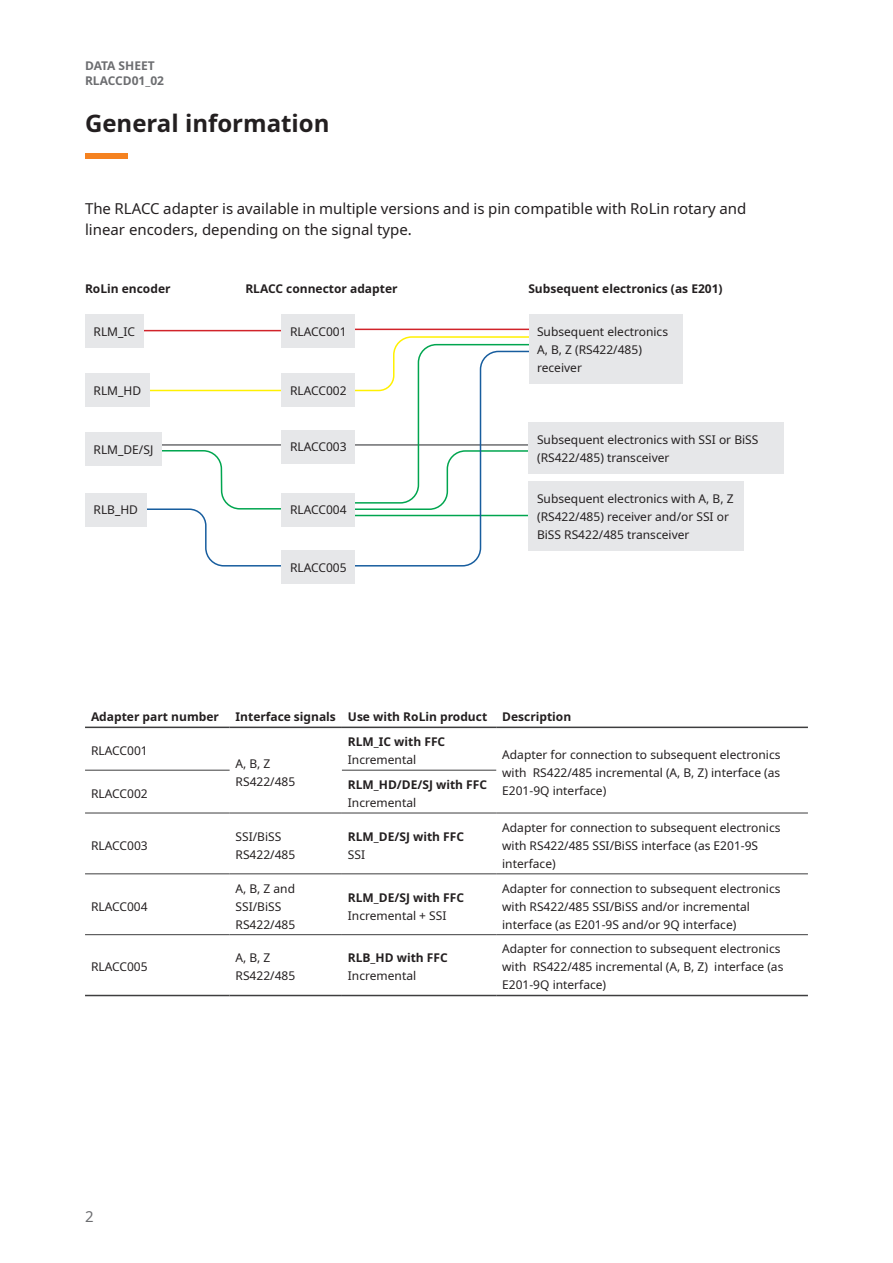
<style>
.page{position:relative;width:893px;height:1263px;background:#fff}
.page>*{position:absolute;margin:0;border:0;box-sizing:border-box;transform-origin:0 0}
.t1{font:700 24px "Noto Sans";color:#231f20}
.t2{font:15px/21px "Noto Sans";color:#231f20}
.t3{font:15px "Noto Sans";color:#6c6d70}
.t4{font:12px/18px "Noto Sans";color:#231f20}
.t5{font:700 12px "Noto Sans";color:#231f20}
.t6{font:700 12px/15px "Noto Sans";color:#6c6d70}
</style>
<div class="page">
<hr style="left:133px;top:330px;width:156px;height:1px;background:#d1232a">
<hr style="left:135px;top:390px;width:156px;height:1px;background:#fff101">
<hr style="left:160px;top:444px;width:402px;height:2px;background:#6c6d70">
<hr style="left:351px;top:329px;width:213px;height:1px;background:#d1232a">
<svg style="left:125px;top:450px;width:174px;height:117px"></svg>
<svg style="left:322px;top:336px;width:226px;height:231px"></svg>
<div style="left:85px;top:315px;width:59px;height:33px;background:#e6e7e9"></div>
<div style="left:85px;top:374px;width:65px;height:33px;background:#e6e7e9"></div>
<div style="left:85px;top:433px;width:77px;height:33px;background:#e6e7e9"></div>
<div style="left:85px;top:493px;width:62px;height:33px;background:#e6e7e9"></div>
<div style="left:281px;top:315px;width:74px;height:33px;background:#e6e7e9"></div>
<div style="left:281px;top:374px;width:74px;height:33px;background:#e6e7e9"></div>
<div style="left:281px;top:430px;width:74px;height:33px;background:#e6e7e9"></div>
<div style="left:281px;top:493px;width:74px;height:33px;background:#e6e7e9"></div>
<div style="left:281px;top:550px;width:74px;height:34px;background:#e6e7e9"></div>
<div style="left:529px;top:315px;width:153px;height:69px;background:#e6e7e9"></div>
<div style="left:529px;top:423px;width:255px;height:51px;background:#e6e7e9"></div>
<hr style="left:85px;top:995px;width:145px;height:1px;background:#3e3e3f">
<hr style="left:230px;top:995px;width:112px;height:1px;background:#3e3e3f">
<hr style="left:342px;top:995px;width:154px;height:1px;background:#3e3e3f">
<hr style="left:496px;top:995px;width:312px;height:1px;background:#3e3e3f">
<hr style="left:85px;top:770px;width:145px;height:1px;background:#3e3e3f">
<hr style="left:342px;top:770px;width:154px;height:1px;background:#3e3e3f">
<hr style="left:85px;top:813px;width:145px;height:1px;background:#3e3e3f">
<hr style="left:230px;top:813px;width:112px;height:1px;background:#3e3e3f">
<hr style="left:342px;top:813px;width:154px;height:1px;background:#3e3e3f">
<hr style="left:496px;top:813px;width:312px;height:1px;background:#3e3e3f">
<hr style="left:85px;top:873px;width:145px;height:1px;background:#3e3e3f">
<hr style="left:230px;top:873px;width:112px;height:1px;background:#3e3e3f">
<hr style="left:342px;top:873px;width:154px;height:1px;background:#3e3e3f">
<hr style="left:496px;top:873px;width:312px;height:1px;background:#3e3e3f">
<hr style="left:85px;top:934px;width:145px;height:1px;background:#3e3e3f">
<hr style="left:230px;top:934px;width:112px;height:1px;background:#3e3e3f">
<hr style="left:342px;top:934px;width:154px;height:1px;background:#3e3e3f">
<hr style="left:496px;top:934px;width:312px;height:1px;background:#3e3e3f">
<hr style="left:85px;top:727px;width:145px;height:1px;background:#3e3e3f">
<hr style="left:230px;top:727px;width:112px;height:1px;background:#3e3e3f">
<hr style="left:342px;top:727px;width:154px;height:1px;background:#3e3e3f">
<hr style="left:496px;top:727px;width:312px;height:1px;background:#3e3e3f">
<div style="left:529px;top:481px;width:215px;height:70px;background:#e6e7e9"></div>
<div style="left:85px;top:154px;width:43px;height:5px;background:#f58220"></div>
<p class="t6" style="left:85px;top:58px;width:81px">DATA SHEET<br>RLACCD01_02</p>
<h1 class="t1" style="left:85px;top:106px;width:246px">General information</h1>
<p class="t2" style="left:85px;top:198px;width:663px">The RLACC adapter is available in multiple versions and is pin compatible with RoLin rotary and linear encoders, depending on the signal type.</p>
<p class="t5" style="left:85px;top:281px;width:87px">RoLin encoder</p>
<p class="t5" style="left:245px;top:281px;width:154px">RLACC connector adapter</p>
<p class="t5" style="left:528px;top:281px;width:196px">Subsequent electronics (as E201)</p>
<p class="t4" style="left:94px;top:323px;width:43px">RLM_IC</p>
<p class="t4" style="left:537px;top:323px;width:133px">Subsequent electronics<br>A, B, Z (RS422/485) receiver</p>
<p class="t4" style="left:290px;top:323px;width:58px">RLACC001</p>
<p class="t4" style="left:94px;top:382px;width:49px">RLM_HD</p>
<p class="t4" style="left:290px;top:382px;width:58px">RLACC002</p>
<p class="t4" style="left:94px;top:441px;width:61px">RLM_DE/SJ</p>
<p class="t4" style="left:290px;top:438px;width:58px">RLACC003</p>
<p class="t4" style="left:537px;top:431px;width:223px">Subsequent electronics with SSI or BiSS (RS422/485) transceiver</p>
<p class="t4" style="left:94px;top:501px;width:46px">RLB_HD</p>
<p class="t4" style="left:290px;top:501px;width:58px">RLACC004</p>
<p class="t4" style="left:537px;top:490px;width:198px">Subsequent electronics with A, B, Z (RS422/485) receiver and/or SSI or<br>BiSS RS422/485 transceiver</p>
<p class="t4" style="left:290px;top:559px;width:58px">RLACC005</p>
<p class="t5" style="left:91px;top:708px;width:129px">Adapter part number</p>
<p class="t5" style="left:236px;top:708px;width:253px">Interface signals Use with RoLin product</p>
<p class="t5" style="left:502px;top:708px;width:70px">Description</p>
<p class="t4" style="left:91px;top:742px;width:58px">RLACC001</p>
<p class="t4" style="left:236px;top:754px;width:61px">A, B, Z<br>RS422/485</p>
<p class="t5" style="left:348px;top:733px;width:99px">RLM_IC with FFC</p>
<p class="t4" style="left:348px;top:751px;width:70px">Incremental</p>
<p class="t4" style="left:502px;top:745px;width:280px">Adapter for connection to subsequent electronics with RS422/485 incremental (A, B, Z) interface (as</p>
<p class="t5" style="left:348px;top:776px;width:141px">RLM_HD/DE/SJ with FFC</p>
<p class="t4" style="left:348px;top:794px;width:70px">Incremental</p>
<p class="t4" style="left:91px;top:785px;width:58px">RLACC002</p>
<p class="t4" style="left:502px;top:781px;width:106px">E201-9Q interface)</p>
<p class="t4" style="left:91px;top:837px;width:58px">RLACC003</p>
<p class="t4" style="left:236px;top:828px;width:61px">SSI/BiSS<br>RS422/485</p>
<p class="t5" style="left:348px;top:828px;width:118px">RLM_DE/SJ with FFC</p>
<p class="t4" style="left:348px;top:846px;width:19px">SSI</p>
<p class="t4" style="left:91px;top:897px;width:58px">RLACC004</p>
<p class="t4" style="left:236px;top:879px;width:61px">A, B, Z and<br>SSI/BiSS<br>RS422/485</p>
<p class="t5" style="left:348px;top:889px;width:118px">RLM_DE/SJ with FFC</p>
<p class="t4" style="left:348px;top:906px;width:100px">Incremental + SSI</p>
<p class="t4" style="left:91px;top:958px;width:58px">RLACC005</p>
<p class="t4" style="left:236px;top:949px;width:61px">A, B, Z<br>RS422/485</p>
<p class="t5" style="left:348px;top:950px;width:101px">RLB_HD with FFC</p>
<p class="t4" style="left:348px;top:967px;width:70px">Incremental</p>
<p class="t4" style="left:502px;top:819px;width:280px">Adapter for connection to subsequent electronics with RS422/485 SSI/BiSS interface (as E201-9S interface)</p>
<p class="t4" style="left:502px;top:879px;width:280px">Adapter for connection to subsequent electronics with RS422/485 SSI/BiSS and/or incremental interface (as E201-9S and/or 9Q interface)</p>
<p class="t4" style="left:502px;top:940px;width:283px">Adapter for connection to subsequent electronics with RS422/485 incremental (A, B, Z) interface (as<br>E201-9Q interface)</p>
<p class="t3" style="left:85px;top:1205px;width:10px">2</p>
</div>
